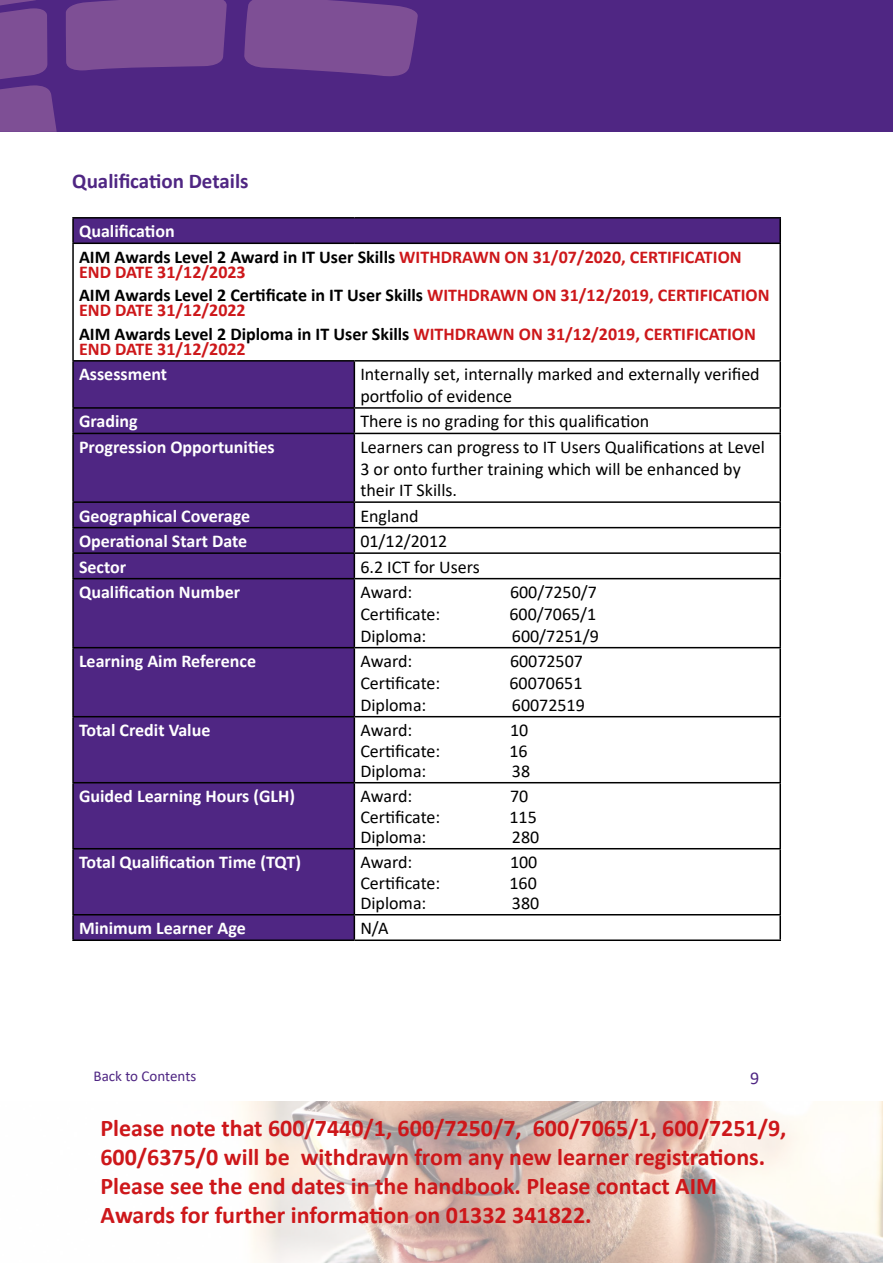
<style>
.page{position:relative;width:893px;height:1263px;background:#fff}
.page>*{position:absolute;margin:0;border:0;box-sizing:border-box;transform-origin:0 0}
.t1{font:700 24px/28.8px "Calibri";color:#cd171a}
.t2{font:700 21px "Calibri";color:#4f2683}
.t3{font:18px/21.6px "Calibri";color:#000}
.t4{font:700 18px/23.5px "Calibri";color:#cd171a}
.t5{font:700 18px "Calibri";color:#fff}
.t6{font:18px "Calibri";color:#4f2683}
.t7{font:15px "Calibri";color:#4f2683}
.s1{color:#fff}
.s2{color:#000}
</style>
<div class="page">
<div style="left:73px;top:218px;width:707px;height:25px;background:#4f2683"></div>
<div style="left:74px;top:362px;width:280px;height:577px;background:#4f2683"></div>
<hr style="left:72px;top:217px;width:282px;height:2px;background:#000">
<hr style="left:72px;top:219px;width:2px;height:24px;background:#000">
<hr style="left:354px;top:217px;width:427px;height:2px;background:#000">
<hr style="left:779px;top:219px;width:2px;height:24px;background:#000">
<hr style="left:72px;top:243px;width:282px;height:1px;background:#000">
<hr style="left:72px;top:244px;width:2px;height:116px;background:#000">
<hr style="left:354px;top:243px;width:427px;height:1px;background:#000">
<hr style="left:779px;top:244px;width:2px;height:116px;background:#000">
<hr style="left:72px;top:360px;width:282px;height:2px;background:#000">
<hr style="left:72px;top:362px;width:2px;height:45px;background:#000">
<hr style="left:354px;top:360px;width:427px;height:2px;background:#000">
<hr style="left:354px;top:362px;width:1px;height:45px;background:#000">
<hr style="left:779px;top:362px;width:2px;height:45px;background:#000">
<hr style="left:72px;top:407px;width:282px;height:2px;background:#000">
<hr style="left:72px;top:409px;width:2px;height:24px;background:#000">
<hr style="left:354px;top:407px;width:427px;height:2px;background:#000">
<svg style="left:354px;top:409px;width:1px;height:24px"></svg>
<hr style="left:779px;top:409px;width:2px;height:24px;background:#000">
<hr style="left:72px;top:433px;width:282px;height:1px;background:#000">
<hr style="left:72px;top:434px;width:2px;height:67px;background:#000">
<hr style="left:354px;top:433px;width:427px;height:1px;background:#000">
<hr style="left:354px;top:434px;width:1px;height:67px;background:#000">
<hr style="left:779px;top:434px;width:2px;height:67px;background:#000">
<hr style="left:72px;top:501px;width:282px;height:2px;background:#000">
<hr style="left:72px;top:503px;width:2px;height:24px;background:#000">
<hr style="left:354px;top:501px;width:427px;height:2px;background:#000">
<hr style="left:779px;top:503px;width:2px;height:24px;background:#000">
<hr style="left:72px;top:527px;width:282px;height:1px;background:#000">
<hr style="left:72px;top:528px;width:2px;height:24px;background:#000">
<hr style="left:354px;top:527px;width:427px;height:1px;background:#000">
<hr style="left:779px;top:528px;width:2px;height:24px;background:#000">
<hr style="left:72px;top:552px;width:282px;height:2px;background:#000">
<hr style="left:72px;top:554px;width:2px;height:24px;background:#000">
<hr style="left:354px;top:552px;width:427px;height:2px;background:#000">
<svg style="left:354px;top:503px;width:1px;height:75px"></svg>
<hr style="left:779px;top:554px;width:2px;height:24px;background:#000">
<hr style="left:72px;top:578px;width:282px;height:1px;background:#000">
<hr style="left:72px;top:579px;width:2px;height:68px;background:#000">
<hr style="left:354px;top:578px;width:427px;height:1px;background:#000">
<hr style="left:354px;top:579px;width:1px;height:68px;background:#000">
<hr style="left:779px;top:579px;width:2px;height:68px;background:#000">
<hr style="left:72px;top:647px;width:282px;height:1px;background:#000">
<hr style="left:72px;top:648px;width:2px;height:68px;background:#000">
<hr style="left:354px;top:647px;width:427px;height:1px;background:#000">
<hr style="left:354px;top:648px;width:1px;height:68px;background:#000">
<hr style="left:779px;top:648px;width:2px;height:68px;background:#000">
<hr style="left:72px;top:716px;width:282px;height:1px;background:#000">
<hr style="left:72px;top:717px;width:2px;height:65px;background:#000">
<hr style="left:354px;top:716px;width:427px;height:1px;background:#000">
<hr style="left:354px;top:717px;width:1px;height:65px;background:#000">
<hr style="left:779px;top:717px;width:2px;height:65px;background:#000">
<hr style="left:72px;top:782px;width:282px;height:1px;background:#000">
<hr style="left:72px;top:783px;width:2px;height:65px;background:#000">
<hr style="left:354px;top:782px;width:427px;height:1px;background:#000">
<hr style="left:354px;top:783px;width:1px;height:65px;background:#000">
<hr style="left:779px;top:783px;width:2px;height:65px;background:#000">
<hr style="left:72px;top:848px;width:282px;height:1px;background:#000">
<hr style="left:72px;top:849px;width:2px;height:65px;background:#000">
<hr style="left:354px;top:848px;width:427px;height:1px;background:#000">
<hr style="left:354px;top:849px;width:1px;height:65px;background:#000">
<hr style="left:779px;top:849px;width:2px;height:65px;background:#000">
<hr style="left:72px;top:914px;width:282px;height:1px;background:#000">
<hr style="left:72px;top:915px;width:2px;height:24px;background:#000">
<hr style="left:354px;top:914px;width:427px;height:1px;background:#000">
<svg style="left:354px;top:915px;width:1px;height:24px"></svg>
<hr style="left:779px;top:915px;width:2px;height:24px;background:#000">
<hr style="left:72px;top:939px;width:282px;height:2px;background:#000">
<hr style="left:354px;top:939px;width:427px;height:2px;background:#000">
<div style="left:0;top:0;width:893px;height:132px;background:#4f2683"></div>
<svg style="left:244px;top:0;width:174px;height:76px;background:#784992"></svg>
<svg style="left:66px;top:0;width:161px;height:70px;background:#7a4c93"></svg>
<svg style="left:0;top:0;width:57px;height:132px"></svg>
<img style="left:239px;top:1101px;width:643px;height:162px">
<p class="t2" style="left:72px;top:166px;width:178px">Qualification Details</p>
<p class="t4" style="left:79px;top:218px;width:664px;line-height:25.5px"><span class="s1">Qualification<br></span><span class="s2">AIM Awards Level 2 Award in IT User Skills</span> WITHDRAWN ON 31/07/2020, CERTIFICATION</p>
<p class="t4" style="left:79px;top:260px;width:692px">END DATE 31/12/2023<br><span class="s2">AIM Awards Level 2 Certificate in IT User Skills</span> WITHDRAWN ON 31/12/2019, CERTIFICATION</p>
<p class="t4" style="left:79px;top:298px;width:678px">END DATE 31/12/2022<br><span class="s2">AIM Awards Level 2 Diploma in IT User Skills</span> WITHDRAWN ON 31/12/2019, CERTIFICATION</p>
<p class="t4" style="left:79px;top:337px;width:168px">END DATE 31/12/2022</p>
<p class="t5" style="left:79px;top:362px;width:90px">Assessment</p>
<p class="t3" style="left:360px;top:363px;width:401px">Internally set, internally marked and externally verified portfolio of evidence</p>
<p class="t5" style="left:79px;top:409px;width:60px">Grading</p>
<p class="t3" style="left:360px;top:410px;width:290px">There is no grading for this qualification</p>
<p class="t5" style="left:79px;top:434px;width:197px">Progression Opportunities</p>
<p class="t3" style="left:360px;top:436px;width:406px">Learners can progress to IT Users Qualifications at Level<br>3 or onto further training which will be enhanced by their IT Skills.</p>
<p class="t5" style="left:79px;top:503px;width:173px">Geographical Coverage</p>
<p class="t3" style="left:360px;top:504px;width:60px">England</p>
<p class="t5" style="left:79px;top:528px;width:170px">Operational Start Date</p>
<p class="t3" style="left:360px;top:530px;width:88px">01/12/2012</p>
<p class="t5" style="left:79px;top:554px;width:49px">Sector</p>
<p class="t3" style="left:360px;top:555px;width:121px">6.2 ICT for Users</p>
<p class="t5" style="left:79px;top:579px;width:163px">Qualification Number</p>
<p class="t3" style="left:360px;top:581px;width:54px">Award:</p>
<p class="t3" style="left:510px;top:581px;width:88px">600/7250/7</p>
<p class="t3" style="left:360px;top:603px;width:81px">Certificate:</p>
<p class="t3" style="left:509px;top:603px;width:88px">600/7065/1</p>
<p class="t3" style="left:360px;top:624px;width:68px">Diploma:</p>
<p class="t3" style="left:512px;top:624px;width:88px">600/7251/9</p>
<p class="t5" style="left:79px;top:648px;width:179px">Learning Aim Reference</p>
<p class="t3" style="left:360px;top:650px;width:54px">Award:</p>
<p class="t3" style="left:510px;top:650px;width:75px">60072507</p>
<p class="t3" style="left:360px;top:672px;width:81px">Certificate:</p>
<p class="t3" style="left:509px;top:672px;width:75px">60070651</p>
<p class="t3" style="left:360px;top:693px;width:68px">Diploma:</p>
<p class="t3" style="left:512px;top:693px;width:75px">60072519</p>
<p class="t5" style="left:79px;top:717px;width:133px">Total Credit Value</p>
<p class="t3" style="left:360px;top:719px;width:54px">Award:</p>
<p class="t3" style="left:510px;top:719px;width:20px">10</p>
<p class="t3" style="left:360px;top:739px;width:81px">Certificate:</p>
<p class="t3" style="left:509px;top:739px;width:20px">16</p>
<p class="t3" style="left:360px;top:759px;width:68px">Diploma:</p>
<p class="t3" style="left:512px;top:759px;width:20px">38</p>
<p class="t5" style="left:79px;top:783px;width:218px">Guided Learning Hours (GLH)</p>
<p class="t3" style="left:360px;top:785px;width:54px">Award:</p>
<p class="t3" style="left:510px;top:785px;width:20px">70</p>
<p class="t3" style="left:360px;top:805px;width:81px">Certificate:</p>
<p class="t3" style="left:509px;top:805px;width:29px">115</p>
<p class="t3" style="left:360px;top:825px;width:68px">Diploma:</p>
<p class="t3" style="left:512px;top:825px;width:29px">280</p>
<p class="t5" style="left:79px;top:849px;width:223px">Total Qualification Time (TQT)</p>
<p class="t3" style="left:360px;top:851px;width:54px">Award:</p>
<p class="t3" style="left:510px;top:851px;width:29px">100</p>
<p class="t3" style="left:360px;top:871px;width:81px">Certificate:</p>
<p class="t3" style="left:509px;top:871px;width:29px">160</p>
<p class="t3" style="left:360px;top:891px;width:68px">Diploma:</p>
<p class="t3" style="left:512px;top:891px;width:29px">380</p>
<p class="t5" style="left:79px;top:915px;width:168px">Minimum Learner Age</p>
<p class="t3" style="left:360px;top:917px;width:30px">N/A</p>
<p class="t7" style="left:94px;top:1066px;width:104px">Back to Contents</p>
<p class="t6" style="left:750px;top:1065px;width:11px">9</p>
<p class="t1" style="left:100px;top:1114px;width:687px">Please note that 600/7440/1, 600/7250/7, 600/7065/1, 600/7251/9, 600/6375/0 will be withdrawn from any new learner registrations.<br>Please see the end dates in the handbook. Please contact AIM Awards for further information on 01332 341822.</p>
</div>
